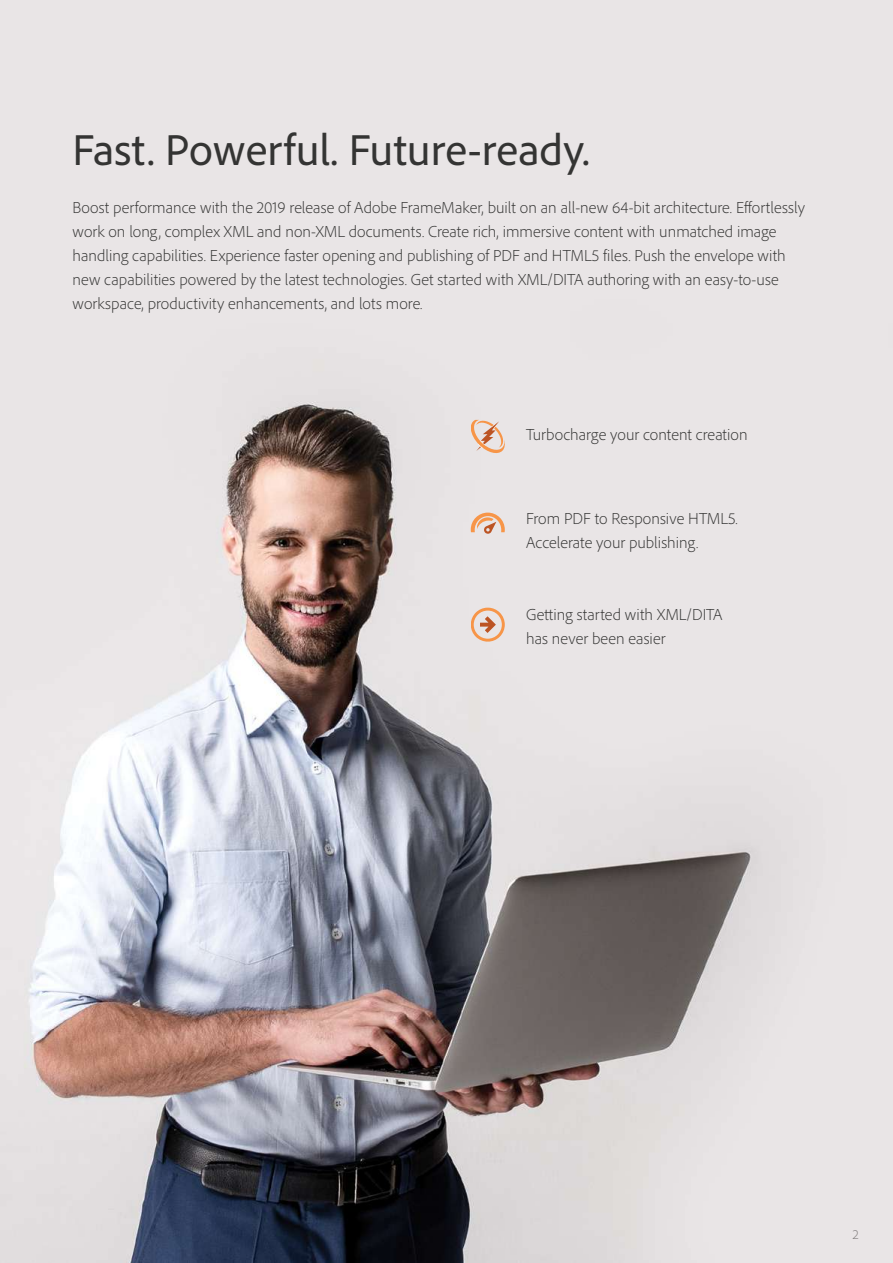
<style>
.page{position:relative;width:893px;height:1263px;background:#fff}
.page>*{position:absolute;margin:0;border:0;box-sizing:border-box;transform-origin:0 0}
.t1{font:45px "Adobe Clean";letter-spacing:.005em;color:#343433}
.t2{font:300 16.5px/24px "Adobe Clean";color:#343433}
.t3{font:300 13.5px "Adobe Clean";color:#7d7979}
</style>
<div class="page">
<img style="left:0;top:0;width:893px;height:1263px">
<svg style="left:471px;top:419px;width:34px;height:36px"></svg>
<svg style="left:471px;top:513px;width:34px;height:21px"></svg>
<svg style="left:471px;top:608px;width:34px;height:34px"></svg>
<h1 class="t1" style="left:73px;top:121px;width:519px">Fast. Powerful. Future-ready.</h1>
<p class="t2" style="left:73px;top:195px;width:734px">Boost performance with the 2019 release of Adobe FrameMaker, built on an all-new 64-bit architecture. Effortlessly work on long, complex XML and non-XML documents. Create rich, immersive content with unmatched image handling capabilities. Experience faster opening and publishing of PDF and HTML5 files. Push the envelope with new capabilities powered by the latest technologies. Get started with XML/DITA authoring with an easy-to-use workspace, productivity enhancements, and lots more.</p>
<p class="t2" style="left:526px;top:422px;width:223px">Turbocharge your content creation</p>
<p class="t2" style="left:526px;top:506px;width:213px">From PDF to Responsive HTML5.<br>Accelerate your publishing.</p>
<p class="t2" style="left:526px;top:602px;width:198px">Getting started with XML/DITA has never been easier</p>
<p class="t3" style="left:852px;top:1226px;width:8px">2</p>
</div>
